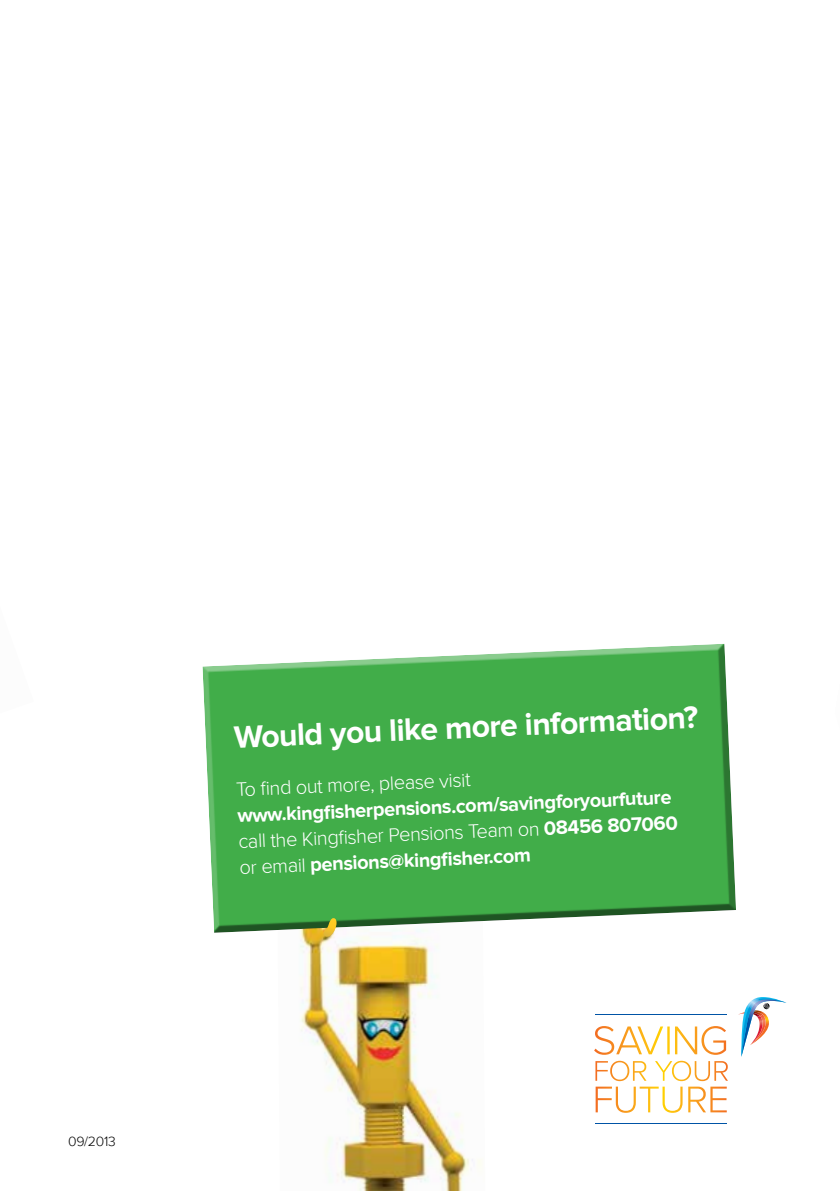
<style>
.page{position:relative;width:840px;height:1191px;background:#fff}
.page>*{position:absolute;margin:0;border:0;box-sizing:border-box;transform-origin:0 0}
.t1{font:700 32px "Proxima Nova";color:#fff}
.t2{font:700 20px/25.8px "Proxima Nova";color:#fff}
.t3{font:300 20px "Proxima Nova";color:#fff}
.t4{font:300 14px "Proxima Nova";letter-spacing:-.02em;color:#000}
.s1{font-weight:300}
</style>
<div class="page">
<img style="left:300px;top:935px;width:182px;height:256px">
<svg style="left:202px;top:643px;width:534px;height:292px;background:#56b35c"></svg>
<svg style="left:322px;top:918px;width:14px;height:19px"></svg>
<svg style="left:738px;top:997px;width:48px;height:59px"></svg>
<svg style="left:594px;top:1026px;width:131px;height:55px"></svg>
<hr style="left:594px;top:1014px;width:132px;height:1px;background:#0054a6">
<hr style="left:594px;top:1123px;width:132px;height:1px;background:#0054a6">
<p class="t4" style="left:68px;top:1132px;width:49px">09/2013</p>
<h1 class="t1" style="left:233px;top:716px;width:466px;rotate:-2deg">Would you like more information?</h1>
<p class="t3" style="left:235px;top:779px;width:236px;rotate:-3deg">To fi nd out more, please visit</p>
<p class="t2" style="left:236px;top:805px;width:441px;rotate:-3deg">www.kingfi sherpensions.com/savingforyourfuture <span class="s1">call the Kingfi sher Pensions Team on</span> 08456 807060 <span class="s1">or email</span> pensions@kingfi sher.com</p>
</div>
